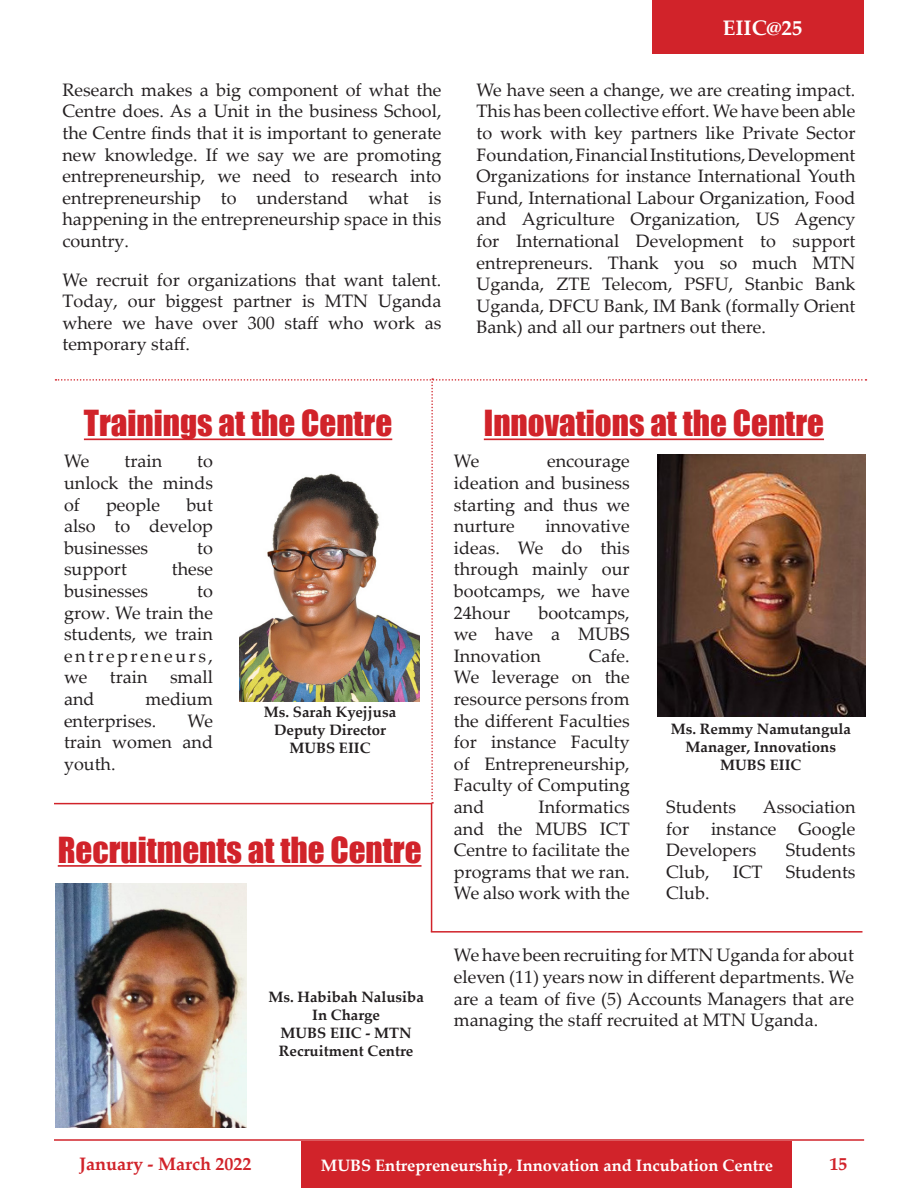
<style>
.page{position:relative;width:918px;height:1188px;background:#fff}
.page>*{position:absolute;margin:0;border:0;box-sizing:border-box;transform-origin:0 0}
.t1{font:33px "Impact";color:#d1232a}
.t2{font:700 21px "Palatino Linotype";color:#fff}
.t3{font:18px/21.6px "Palatino Linotype";color:#231f20;text-align:justify}
.t4{font:700 18px "Palatino Linotype";color:#d1232a}
.t5{font:700 16.5px "Palatino Linotype";color:#fff}
.t6{font:700 15px/18px "Palatino Linotype";color:#231f20}
</style>
<div class="page">
<hr style="left:54px;top:1139px;width:810px;height:2px;background:#d1232a">
<div style="left:302px;top:1141px;width:490px;height:47px;background:#d1232a"></div>
<hr style="left:58px;top:865px;width:364px;height:2px;background:#d1232a">
<img style="left:56px;top:884px;width:191px;height:243px">
<hr style="left:54px;top:803px;width:378px;height:1px;background:#d1232a">
<hr style="left:431px;top:803px;width:1px;height:129px;background:#d1232a">
<hr style="left:431px;top:931px;width:431px;height:2px;background:#d1232a">
<svg style="left:56px;top:378px;width:811px;height:426px"></svg>
<div style="left:653px;top:0;width:211px;height:54px;background:#d1232a"></div>
<p class="t3" style="left:63px;top:78px;width:381px">Research makes a big component of what the Centre does. As a Unit in the business School, the Centre finds that it is important to generate new knowledge. If we say we are promoting entrepreneurship, we need to research into entrepreneurship to understand what is happening in the entrepreneurship space in this country.</p>
<p class="t3" style="left:63px;top:268px;width:380px">We recruit for organizations that want talent.<br>Today, our biggest partner is MTN Uganda where we have over 300 staff who work as temporary staff.</p>
<p class="t2" style="left:723px;top:13px;width:81px">EIIC@25</p>
<p class="t3" style="left:477px;top:78px;width:380px">We have seen a change, we are creating impact.<br>This has been collective effort. We have been able to work with key partners like Private Sector Foundation, Financial Institutions, Development Organizations for instance International Youth Fund, International Labour Organization, Food and Agriculture Organization, US Agency for International Development to support entrepreneurs. Thank you so much MTN Uganda, ZTE Telecom, PSFU, Stanbic Bank Uganda, DFCU Bank, IM Bank (formally Orient Bank) and all our partners out there.</p>
<p class="t1" style="left:84px;top:397px;width:310px">Trainings at the Centre</p>
<p class="t1" style="left:484px;top:397px;width:342px">Innovations at the Centre</p>
<p class="t3" style="left:64px;top:450px;width:27px">We</p>
<p class="t3" style="left:125px;top:450px;width:39px">train</p>
<p class="t3" style="left:64px;top:450px;width:151px;text-indent:133px">to unlock the minds of</p>
<p class="t3" style="left:64px;top:493px;width:151px;text-indent:122px">but also to develop businesses</p>
<p class="t3" style="left:106px;top:493px;width:55px">people</p>
<p class="t3" style="left:197px;top:536px;width:17px">to</p>
<p class="t3" style="left:64px;top:558px;width:64px">support</p>
<p class="t3" style="left:172px;top:558px;width:43px">these</p>
<p class="t3" style="left:64px;top:579px;width:86px">businesses</p>
<p class="t3" style="left:64px;top:579px;width:151px;text-indent:133px">to grow. We train the students, we train entrepreneurs, we</p>
<p class="t3" style="left:110px;top:666px;width:39px">train</p>
<p class="t3" style="left:170px;top:666px;width:45px">small</p>
<p class="t3" style="left:64px;top:687px;width:151px;text-indent:82px">medium enterprises.</p>
<p class="t3" style="left:64px;top:687px;width:32px">and</p>
<p class="t3" style="left:64px;top:709px;width:151px;text-indent:124px">We train women and youth.</p>
<p class="t6" style="left:264px;top:703px;width:134px">Ms. Sarah Kyejjusa</p>
<p class="t6" style="left:274px;top:721px;width:114px">Deputy Director</p>
<p class="t6" style="left:289px;top:739px;width:83px">MUBS EIIC</p>
<p class="t1" style="left:58px;top:824px;width:365px">Recruitments at the Centre</p>
<p class="t6" style="left:268px;top:987px;width:157px">Ms. Habibah Nalusiba</p>
<p class="t6" style="left:312px;top:1005px;width:69px">In Charge</p>
<p class="t6" style="left:279px;top:1023px;width:136px">MUBS EIIC - MTN<br>Recruitment Centre</p>
<p class="t3" style="left:454px;top:450px;width:27px">We</p>
<p class="t3" style="left:454px;top:450px;width:177px;text-indent:93px">encourage ideation and business starting and thus we nurture</p>
<p class="t3" style="left:454px;top:515px;width:177px;text-indent:92px">innovative ideas. We do this through mainly our bootcamps, we have 24hour</p>
<p class="t3" style="left:454px;top:601px;width:177px;text-indent:85px">bootcamps, we have a MUBS Innovation</p>
<p class="t3" style="left:454px;top:644px;width:177px;text-indent:135px">Cafe.<br>We leverage on the resource persons from the different Faculties for instance Faculty of Entrepreneurship, Faculty of Computing and</p>
<p class="t3" style="left:454px;top:795px;width:177px;text-indent:85px">Informatics and the MUBS ICT Centre to facilitate the programs that we ran.<br>We also work with the</p>
<p class="t6" style="left:671px;top:720px;width:182px">Ms. Remmy Namutangula</p>
<p class="t6" style="left:686px;top:738px;width:152px">Manager, Innovations</p>
<p class="t6" style="left:720px;top:756px;width:83px">MUBS EIIC</p>
<p class="t3" style="left:666px;top:795px;width:71px">Students</p>
<p class="t3" style="left:666px;top:795px;width:191px;text-indent:97px">Association for instance Google Developers</p>
<p class="t3" style="left:786px;top:839px;width:71px">Students</p>
<p class="t3" style="left:666px;top:860px;width:45px">Club,</p>
<p class="t3" style="left:733px;top:860px;width:31px">ICT</p>
<p class="t3" style="left:786px;top:860px;width:71px">Students</p>
<p class="t3" style="left:666px;top:882px;width:45px">Club.</p>
<p class="t3" style="left:454px;top:944px;width:402px">We have been recruiting for MTN Uganda for about eleven (11) years now in different departments. We are a team of five (5) Accounts Managers that are managing the staff recruited at MTN Uganda.</p>
<p class="t4" style="left:79px;top:1151px;width:174px">January - March 2022</p>
<p class="t5" style="left:321px;top:1153px;width:454px">MUBS Entrepreneurship, Innovation and Incubation Centre</p>
<p class="t4" style="left:830px;top:1151px;width:19px">15</p>
</div>
